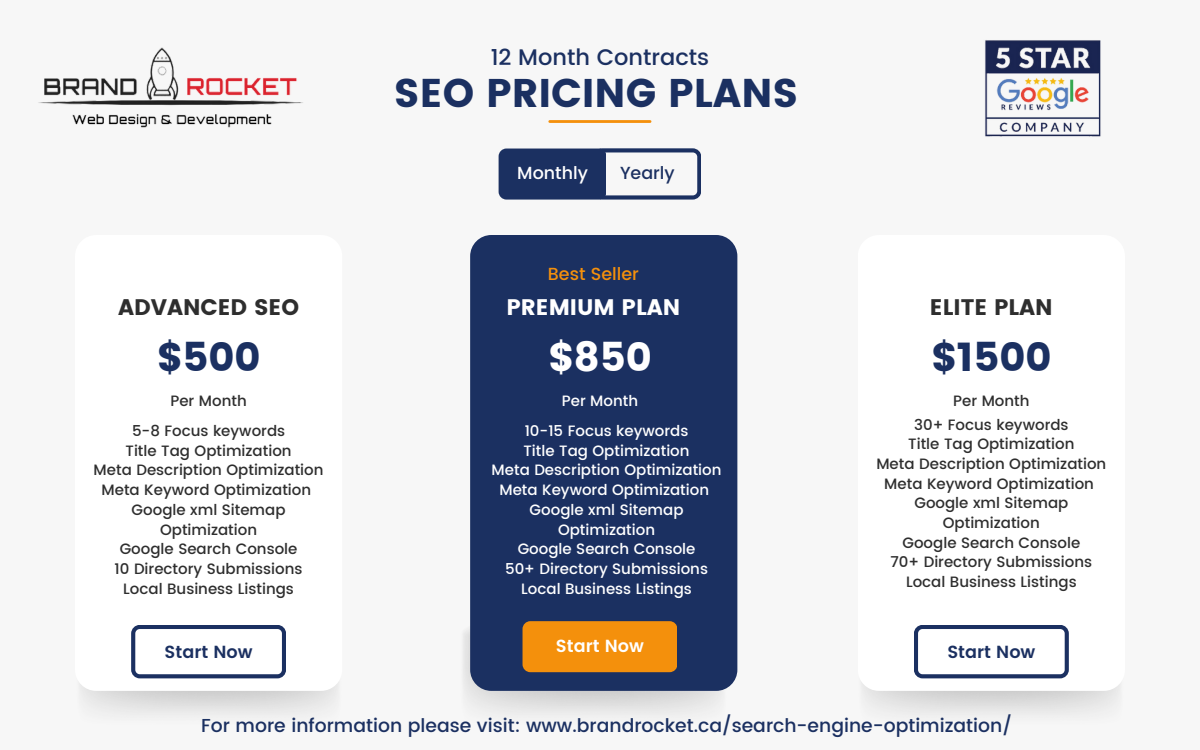
<style>
.page{position:relative;width:1200px;height:750px;background:#f7f7f7}
.page>*{position:absolute;margin:0;border:0;box-sizing:border-box;transform-origin:0 0}
.t1{font:40px "Poppins";color:#1b3061}
.t2{font:40px "Poppins";color:#fff}
.t3{font:22.5px "Poppins";color:#2e2e2e}
.t4{font:500 22.5px "Poppins";color:#1b3061}
.t5{font:22.5px "Poppins";color:#fff}
.t6{font:500 18.75px "Poppins";color:#1b3061}
.t7{font:600 17.5px "Poppins";color:#1b3061}
.t8{font:500 17.5px "Poppins";color:#f4900c}
.t9{font:600 17.5px "Poppins";color:#fff}
.t10{font:500 17.5px "Poppins";color:#fff}
.t11{font:500 17.5px "Poppins";color:#1b3061}
.t12{font:500 15px/19.8px "Poppins";color:#2e2e2e;text-align:center}
.t13{font:500 15px/19.8px "Poppins";color:#fff;text-align:center}
</style>
<div class="page">
<hr style="left:550px;top:120px;width:100px;height:3px;background:#f4900c">
<div style="left:499px;top:149px;width:107px;height:51px;background:#1b3061;border-radius:8px"></div>
<svg style="left:593px;top:148px;width:108px;height:52px"></svg>
<div style="left:75px;top:235px;width:267px;height:456px;background:#fff;border-radius:21px"></div>
<div style="left:470px;top:235px;width:267px;height:456px;background:#1b3061;border-radius:21px"></div>
<div style="left:858px;top:235px;width:267px;height:456px;background:#fff;border-radius:21px"></div>
<img style="left:38px;top:47px;width:265px;height:81px">
<svg style="left:131px;top:625px;width:155px;height:53px"></svg>
<svg style="left:914px;top:625px;width:155px;height:53px"></svg>
<div style="left:523px;top:621px;width:154px;height:51px;background:#f4900c;border-radius:8px"></div>
<img style="left:985px;top:40px;width:116px;height:97px">
<h2 class="t4" style="left:491px;top:44px;width:220px">12 Month Contracts</h2>
<h1 class="t1" style="left:394px;top:70px;width:406px">SEO PRICING PLANS</h1>
<p class="t10" style="left:517px;top:163px;width:72px">Monthly</p>
<p class="t11" style="left:620px;top:163px;width:56px">Yearly</p>
<p class="t8" style="left:548px;top:264px;width:93px">Best Seller</p>
<h2 class="t3" style="left:118px;top:295px;width:183px">ADVANCED SEO</h2>
<h2 class="t5" style="left:506px;top:295px;width:175px">PREMIUM PLAN</h2>
<h2 class="t3" style="left:930px;top:295px;width:124px">ELITE PLAN</h2>
<h1 class="t1" style="left:157px;top:334px;width:105px">$500</h1>
<h1 class="t2" style="left:548px;top:334px;width:105px">$850</h1>
<h1 class="t1" style="left:931px;top:334px;width:122px">$1500</h1>
<p class="t12" style="left:170px;top:391px;width:78px">Per Month</p>
<p class="t13" style="left:562px;top:391px;width:78px">Per Month</p>
<p class="t12" style="left:953px;top:391px;width:78px">Per Month</p>
<p class="t13" style="left:492px;top:421px;width:231px">10-15 Focus keywords<br>Title Tag Optimization<br>Meta Description Optimization<br>Meta Keyword Optimization<br>Google xml Sitemap<br>Optimization<br>Google Search Console<br>50+ Directory Submissions<br>Local Business Listings</p>
<p class="t12" style="left:876px;top:415px;width:231px">30+ Focus keywords<br>Title Tag Optimization<br>Meta Description Optimization<br>Meta Keyword Optimization<br>Google xml Sitemap<br>Optimization<br>Google Search Console<br>70+ Directory Submissions<br>Local Business Listings</p>
<p class="t12" style="left:94px;top:421px;width:231px">5-8 Focus keywords<br>Title Tag Optimization<br>Meta Description Optimization<br>Meta Keyword Optimization<br>Google xml Sitemap<br>Optimization<br>Google Search Console<br>10 Directory Submissions<br>Local Business Listings</p>
<p class="t7" style="left:165px;top:641px;width:90px">Start Now</p>
<p class="t9" style="left:556px;top:635px;width:90px">Start Now</p>
<p class="t7" style="left:947px;top:641px;width:90px">Start Now</p>
<p class="t6" style="left:201px;top:714px;width:812px">For more information please visit: www.brandrocket.ca/search-engine-optimization/</p>
</div>
